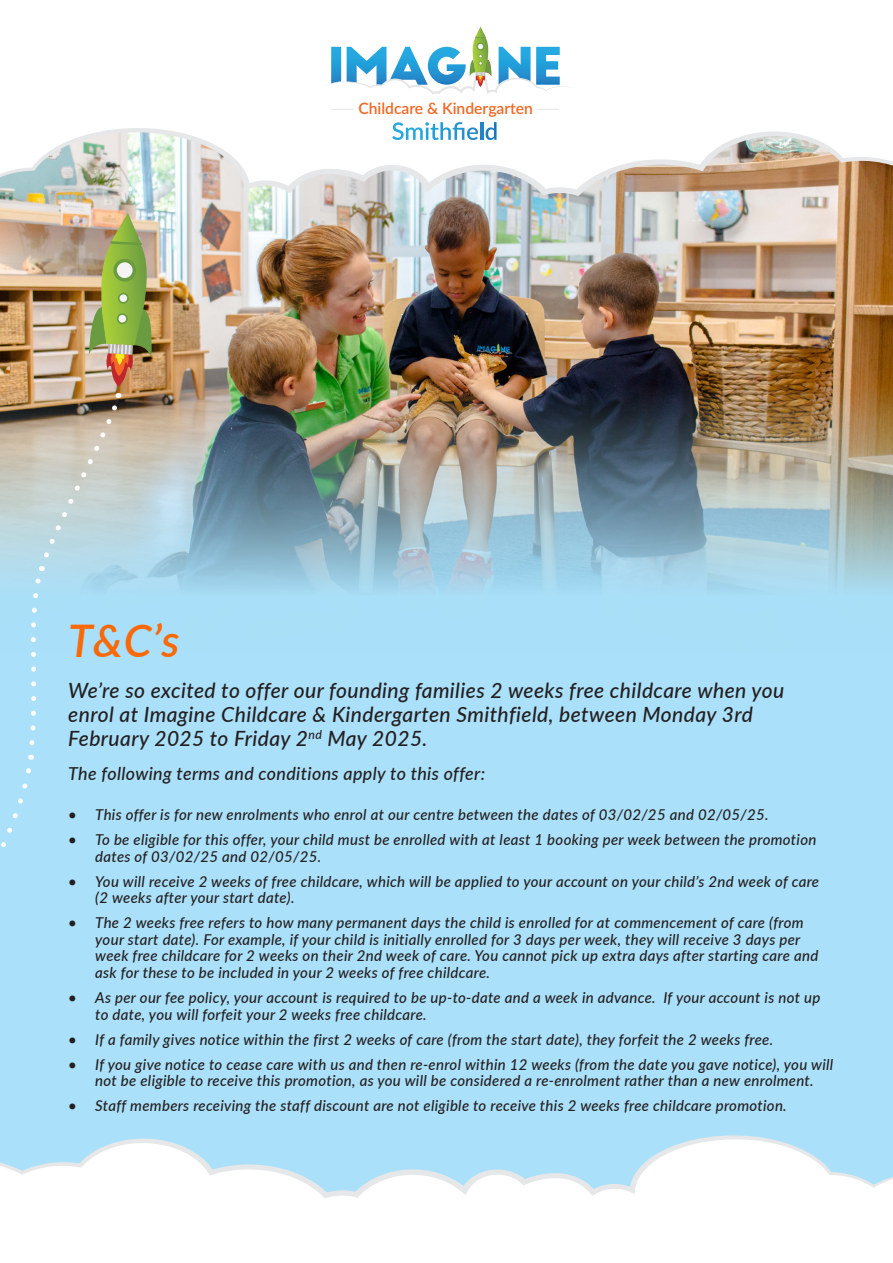
<style>
.page{position:relative;width:893px;height:1263px;background:#fff}
.page>*{position:absolute;margin:0;border:0;box-sizing:border-box;transform-origin:0 0}
.t1{font:italic 600 45px "Lato";color:#fa6908}
.t2{font:italic 500 21px/24px "Lato";letter-spacing:.02em;color:#231f20}
.t3{font:italic 500 17.85px "Lato";letter-spacing:.02em;color:#231f20}
.t4{font:600 15.6px "Lato";color:#f26824}
.t5{font:italic 500 15px/16.5px "Lato";letter-spacing:.02em;color:#231f20}
</style>
<div class="page">
<div style="left:0;top:89px;width:893px;height:1149px;background:#aae0f9"></div>
<img style="left:0;top:196px;width:893px;height:393px">
<div style="left:0;top:89px;width:893px;height:39px;background:#fff"></div>
<img style="left:0;top:128px;width:893px;height:68px">
<svg style="left:331px;top:109px;width:22px;height:1px"></svg>
<svg style="left:537px;top:109px;width:22px;height:1px"></svg>
<svg style="left:322px;top:27px;width:255px;height:67px"></svg>
<svg style="left:392px;top:122px;width:86px;height:18px;background:#b2dcf1"></svg>
<hr style="left:480px;top:122px;width:3px;height:18px;background:#2384c6">
<svg style="left:486px;top:122px;width:11px;height:18px"></svg>
<div style="left:0;top:1198px;width:893px;height:40px;background:#fff"></div>
<svg style="left:0;top:1135px;width:893px;height:63px"></svg>
<svg style="left:1px;top:755px;width:33px;height:93px"></svg>
<img style="left:27px;top:213px;width:127px;height:532px">
<p class="t4" style="left:358px;top:97px;width:176px">Childcare &amp; Kindergarten</p>
<p class="t1" style="left:68px;top:608px;width:113px">T&amp;C’s</p>
<p class="t2" style="left:68px;top:678px;width:718px">We’re so excited to offer our founding families 2 weeks free childcare when you enrol at Imagine Childcare &amp; Kindergarten Smithfield, between Monday 3rd<br>February 2025 to Friday 2<sup>nd</sup> May 2025.</p>
<p class="t3" style="left:68px;top:761px;width:418px">The following terms and conditions apply to this offer:</p>
<p class="t5" style="left:68px;top:806px;width:702px">• This offer is for new enrolments who enrol at our centre between the dates of 03/02/25 and 02/05/25.</p>
<p class="t5" style="left:95px;top:831px;width:723px;text-indent:-27px">• To be eligible for this offer, your child must be enrolled with at least 1 booking per week between the promotion dates of 03/02/25 and 02/05/25.</p>
<p class="t5" style="left:95px;top:873px;width:725px;text-indent:-27px">• You will receive 2 weeks of free childcare, which will be applied to your account on your child’s 2nd week of care (2 weeks after your start date).</p>
<p class="t5" style="left:95px;top:914px;width:725px;text-indent:-27px">• The 2 weeks free refers to how many permanent days the child is enrolled for at commencement of care (from your start date). For example, if your child is initially enrolled for 3 days per week, they will receive 3 days per week free childcare for 2 weeks on their 2nd week of care. You cannot pick up extra days after starting care and ask for these to be included in your 2 weeks of free childcare.</p>
<p class="t5" style="left:95px;top:989px;width:727px;text-indent:-27px">• As per our fee policy, your account is required to be up-to-date and a week in advance. If your account is not up to date, you will forfeit your 2 weeks free childcare.</p>
<p class="t5" style="left:68px;top:1030px;width:706px">• If a family gives notice within the first 2 weeks of care (from the start date), they forfeit the 2 weeks free.</p>
<p class="t5" style="left:68px;top:1055px;width:767px;text-align:center">• If you give notice to cease care with us and then re-enrol within 12 weeks (from the date you gave notice), you will not be eligible to receive this promotion, as you will be considered a re-enrolment rather than a new enrolment.</p>
<p class="t5" style="left:68px;top:1097px;width:720px">• Staff members receiving the staff discount are not eligible to receive this 2 weeks free childcare promotion.</p>
</div>
